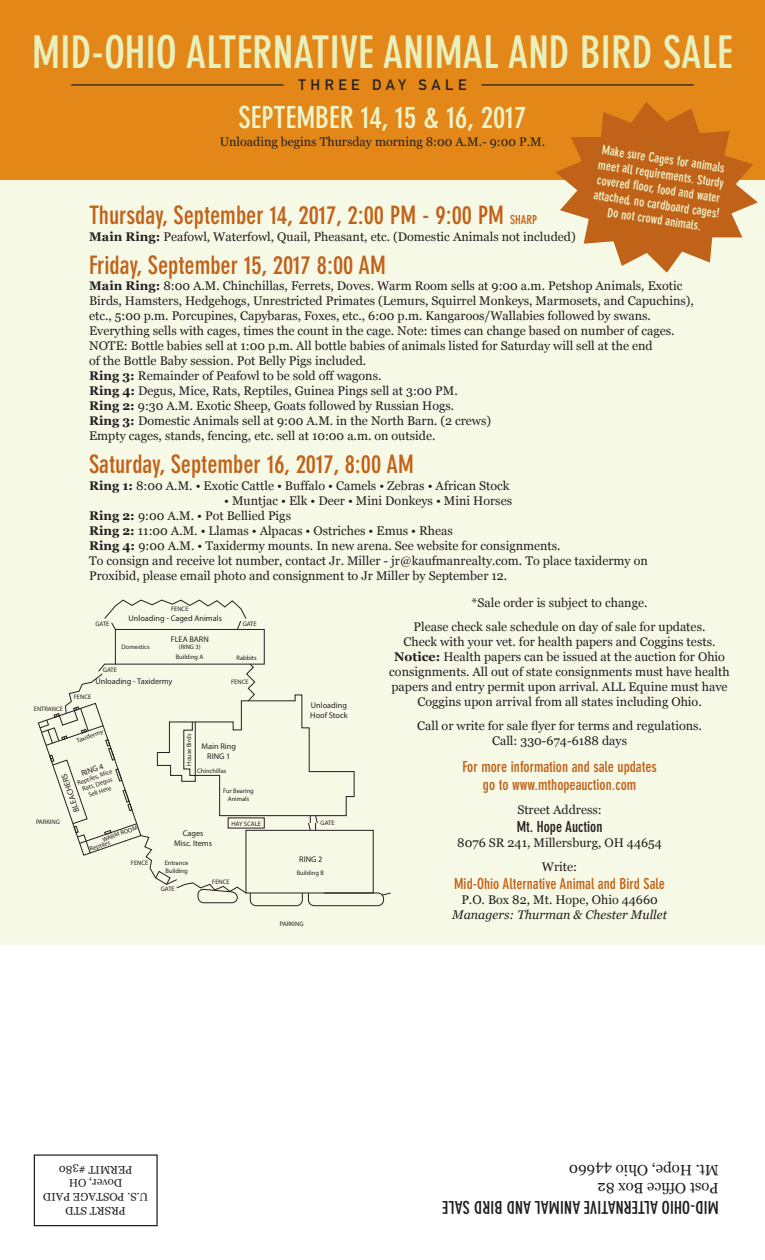
<style>
.page{position:relative;width:765px;height:1260px;background:#f7f9e7}
.page>*{position:absolute;margin:0;border:0;box-sizing:border-box;transform-origin:0 0}
.t1{font:700 condensed 44.38px "DIN Neuzeit Grotesk";color:#eaf0bb}
.t2{font:700 condensed 30px "DIN Neuzeit Grotesk";color:#eef3c8}
.t3{font:700 condensed 25px "DIN Neuzeit Grotesk";color:#c16219}
.t4{font:700 condensed 17.5px "DIN Neuzeit Grotesk";color:#231f20}
.t5{font:700 condensed 15px/18px "DIN Neuzeit Grotesk";color:#c16219;text-align:center}
.t6{font:15px/18px "Georgia";color:#231f20}
.t7{font:700 condensed 15px "DIN Neuzeit Grotesk";color:#231f20}
.t8{font:15px "DIN Mittelschrift";letter-spacing:.3em;color:#231f20}
.t9{font:700 condensed 12.75px/15.2px "DIN Neuzeit Grotesk";color:#eef3c8;text-align:center}
.t10{font:12.5px/15px "Georgia";color:#231f20;text-align:center}
.t11{font:italic 12.5px "Georgia";color:#231f20}
.t12{font:11.25px/13.8px "Georgia";color:#231f20;text-align:center}
.t13{font:8.25px/9.9px "Myriad Pro";color:#231f20;text-align:center}
.t14{font:6.5px/7.6px "Myriad Pro";color:#231f20;text-align:center}
.s1{font-size:12.25px}
.s2{font-weight:700}
</style>
<div class="page">
<div style="left:0;top:0;width:765px;height:180px;background:#e28718"></div>
<div style="left:0;top:945px;width:765px;height:315px;background:#fff"></div>
<div style="left:34px;top:1154px;width:124px;height:72px;border:1px solid #231f20"></div>
<div style="left:115px;top:629px;width:150px;height:35px;border:1px solid #231f20"></div>
<svg style="left:104px;top:599px;width:143px;height:31px"></svg>
<svg style="left:38px;top:663px;width:353px;height:243px"></svg>
<hr style="left:482px;top:84px;width:212px;height:2px;background:#231f20">
<hr style="left:71px;top:84px;width:213px;height:2px;background:#231f20">
<svg style="left:556px;top:102px;width:202px;height:171px"></svg>
<h1 class="t1" style="left:32px;top:26px;width:702px">MID-OHIO ALTERNATIVE ANIMAL AND BIRD SALE</h1>
<p class="t8" style="left:299px;top:76px;width:169px">THREE DAY SALE</p>
<h2 class="t2" style="left:239px;top:100px;width:289px">SEPTEMBER 14, 15 &amp; 16, 2017</h2>
<p class="t10" style="left:220px;top:134px;width:327px">Unloading begins Thursday morning 8:00 A.M.- 9:00 P.M.</p>
<p class="t9" style="left:602px;top:141px;width:129px;rotate:9deg">Make sure Cages for animals meet all requirements. Sturdy covered fl oor, food and water attached, no cardboard cages!<br>Do not crowd animals.</p>
<h3 class="t3" style="left:89px;top:201px;width:449px">Thursday, September 14, 2017, 2:00 PM - 9:00 PM <span class="s1">SHARP</span></h3>
<p class="t10" style="left:89px;top:230px;width:488px"><span class="s2">Main Ring:</span> Peafowl, Waterfowl, Quail, Pheasant, etc. (Domestic Animals not included)</p>
<h3 class="t3" style="left:89px;top:250px;width:298px">Friday, September 15, 2017 8:00 AM</h3>
<p class="t10" style="left:89px;top:279px;width:606px;text-align:left"><span class="s2">Main Ring:</span> 8:00 A.M. Chinchillas, Ferrets, Doves. Warm Room sells at 9:00 a.m. Petshop Animals, Exotic Birds, Hamsters, Hedgehogs, Unrestricted Primates (Lemurs, Squirrel Monkeys, Marmosets, and Capuchins), etc., 5:00 p.m. Porcupines, Capybaras, Foxes, etc., 6:00 p.m. Kangaroos/Wallabies followed by swans.<br>Everything sells with cages, times the count in the cage. Note: times can change based on number of cages.<br>NOTE: Bottle babies sell at 1:00 p.m. All bottle babies of animals listed for Saturday will sell at the end<br>of the Bottle Baby session. Pot Belly Pigs included.<br><span class="s2">Ring 3:</span> Remainder of Peafowl to be sold off wagons.<br><span class="s2">Ring 4:</span> Degus, Mice, Rats, Reptiles, Guinea Pings sell at 3:00 PM.<br><span class="s2">Ring 2:</span> 9:30 A.M. Exotic Sheep, Goats followed by Russian Hogs.<br><span class="s2">Ring 3:</span> Domestic Animals sell at 9:00 A.M. in the North Barn. (2 crews)<br>Empty cages, stands, fencing, etc. sell at 10:00 a.m. on outside.</p>
<h3 class="t3" style="left:89px;top:450px;width:326px">Saturday, September 16, 2017, 8:00 AM</h3>
<p class="t10" style="left:89px;top:478px;width:422px"><span class="s2">Ring 1:</span> 8:00 A.M. • Exotic Cattle • Buffalo • Camels • Zebras • African Stock</p>
<p class="t10" style="left:89px;top:493px;width:560px;text-align:left;text-indent:135px">• Muntjac • Elk • Deer • Mini Donkeys • Mini Horses<br><span class="s2">Ring 2:</span> 9:00 A.M. • Pot Bellied Pigs<br><span class="s2">Ring 2:</span> 11:00 A.M. • Llamas • Alpacas • Ostriches • Emus • Rheas<br><span class="s2">Ring 4:</span> 9:00 A.M. • Taxidermy mounts. In new arena. See website for consignments.<br>To consign and receive lot number, contact Jr. Miller - jr@kaufmanrealty.com. To place taxidermy on Proxibid, please email photo and consignment to Jr Miller by September 12.</p>
<p class="t14" style="left:171px;top:605px;width:19px">FENCE</p>
<p class="t13" style="left:129px;top:613px;width:95px">Unloading - Caged Animals</p>
<p class="t14" style="left:95px;top:620px;width:16px">GATE</p>
<p class="t14" style="left:243px;top:620px;width:16px">GATE</p>
<p class="t14" style="left:34px;top:705px;width:31px">ENTRANCE</p>
<p class="t14" style="left:122px;top:643px;width:30px">Domestics</p>
<p class="t14" style="left:103px;top:666px;width:16px">GATE</p>
<p class="t13" style="left:171px;top:634px;width:40px">FLEA BARN</p>
<p class="t14" style="left:179px;top:643px;width:23px">(RING 3)</p>
<p class="t14" style="left:176px;top:653px;width:29px">Building A</p>
<p class="t13" style="left:95px;top:677px;width:79px">Unloading - Taxidermy</p>
<p class="t14" style="left:74px;top:693px;width:19px">FENCE</p>
<p class="t14" style="left:236px;top:654px;width:22px">Rabbits</p>
<p class="t14" style="left:231px;top:678px;width:19px">FENCE</p>
<p class="t14" style="left:75px;top:737px;width:29px;rotate:-19deg">Taxidermy</p>
<p class="t13" style="left:80px;top:769px;width:25px;rotate:-19deg">RING 4</p>
<p class="t14" style="left:76px;top:779px;width:38px;rotate:-19deg">Reptiles, Mice<br>Rats, Degus<br>Sell Here</p>
<p class="t14" style="left:87px;top:842px;width:53px;line-height:5px;text-align:left;text-indent:15px;rotate:-19deg">WARM ROOM<br>Reptiles</p>
<p class="t13" style="left:72px;top:813px;width:41px;rotate:-109deg">BLEACHERS</p>
<p class="t14" style="left:36px;top:818px;width:25px">PARKING</p>
<p class="t14" style="left:131px;top:859px;width:19px">FENCE</p>
<p class="t14" style="left:185px;top:766px;width:33px;rotate:-90deg">House Birds</p>
<p class="t13" style="left:202px;top:741px;width:36px">Main Ring<br>RING 1</p>
<p class="t14" style="left:197px;top:767px;width:31px">Chinchillas</p>
<p class="t14" style="left:223px;top:787px;width:32px">Fur Bearing<br>Animals</p>
<p class="t13" style="left:174px;top:828px;width:39px">Cages<br>Misc. Items</p>
<p class="t14" style="left:165px;top:859px;width:25px;text-align:left">Entrance<br>Building</p>
<p class="t14" style="left:231px;top:820px;width:31px">HAY SCALE</p>
<p class="t14" style="left:161px;top:885px;width:16px">GATE</p>
<p class="t14" style="left:212px;top:878px;width:19px">FENCE</p>
<p class="t13" style="left:310px;top:701px;width:39px;text-align:left">Unloading<br>Hoof Stock</p>
<p class="t14" style="left:321px;top:819px;width:16px">GATE</p>
<p class="t13" style="left:299px;top:855px;width:25px">RING 2</p>
<p class="t14" style="left:297px;top:869px;width:29px">Building B</p>
<p class="t14" style="left:280px;top:920px;width:25px">PARKING</p>
<p class="t10" style="left:414px;top:591px;width:293px;line-height:24px">*Sale order is subject to change.<br>Please check sale schedule on day of sale for updates.</p>
<p class="t10" style="left:389px;top:635px;width:342px">Check with your vet. for health papers and Coggins tests.<br><span class="s2">Notice:</span> Health papers can be issued at the auction for Ohio consignments. All out of state consignments must have health papers and entry permit upon arrival. ALL Equine must have Coggins upon arrival from all states including Ohio.</p>
<p class="t10" style="left:417px;top:719px;width:286px">Call or write for sale flyer for terms and regulations.<br>Call: 330-674-6188 days</p>
<p class="t5" style="left:462px;top:758px;width:196px">For more information and sale updates go to www.mthopeauction.com</p>
<p class="t10" style="left:517px;top:803px;width:86px">Street Address:</p>
<p class="t7" style="left:517px;top:818px;width:87px">Mt. Hope Auction</p>
<p class="t10" style="left:457px;top:831px;width:206px;line-height:24px">8076 SR 241, Millersburg, OH 44654<br>Write:</p>
<p class="t5" style="left:454px;top:875px;width:212px">Mid-Ohio Alternative Animal and Bird Sale</p>
<p class="t10" style="left:461px;top:893px;width:198px">P.O. Box 82, Mt. Hope, Ohio 44660</p>
<p class="t11" style="left:452px;top:907px;width:216px">Managers: Thurman &amp; Chester Mullet</p>
<p class="t12" style="left:148px;top:1217px;width:107px;rotate:-180deg">PRSRT STD<br>U.S. POSTAGE PAID<br>Dover, OH<br>PERMIT #380</p>
<p class="t6" style="left:719px;top:1196px;width:151px;rotate:-180deg">Post Office Box 82<br>Mt. Hope, Ohio 44660</p>
<h3 class="t4" style="left:719px;top:1217px;width:278px;rotate:-180deg">MID-OHIO ALTERNATIVE ANIMAL AND BIRD SALE</h3>
</div>
